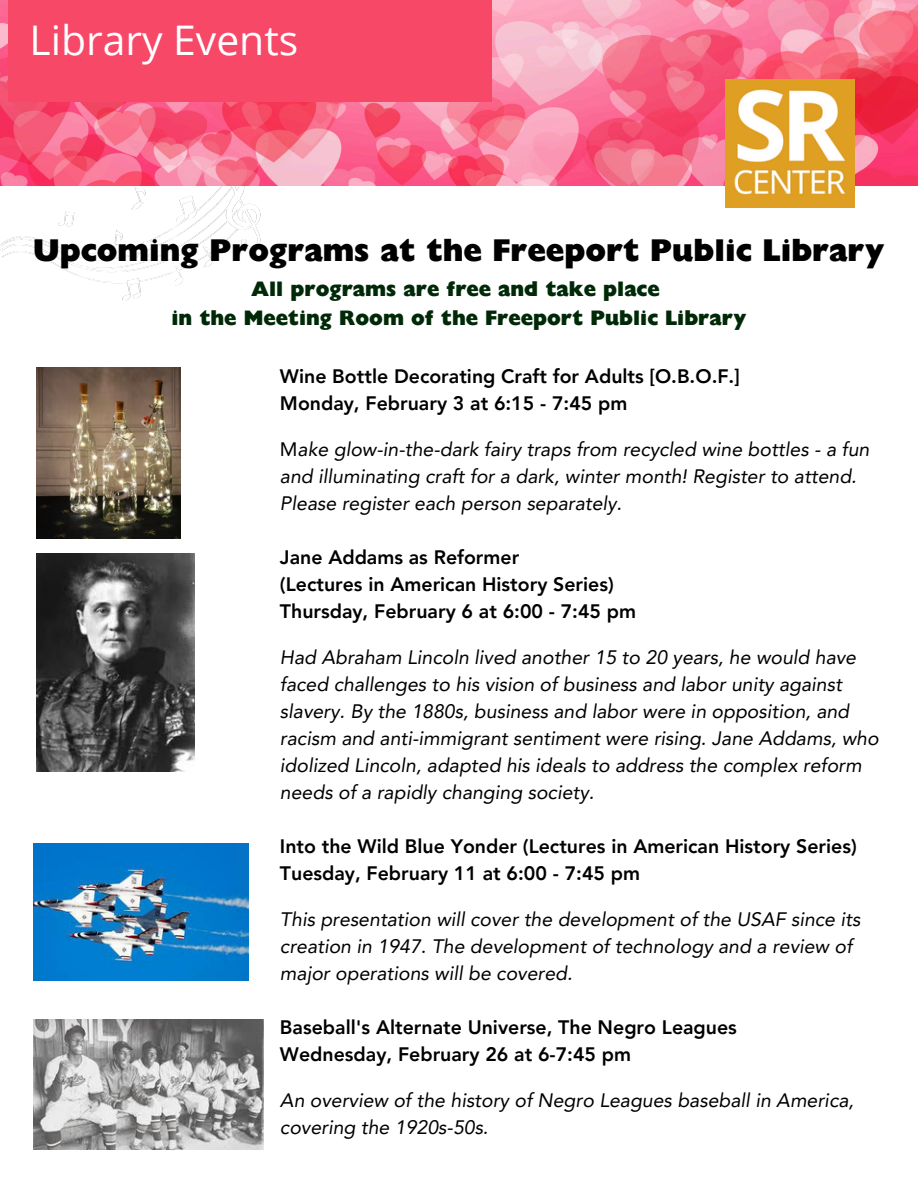
<style>
.page{position:relative;width:918px;height:1188px;background:#fff}
.page>*{position:absolute;margin:0;border:0;box-sizing:border-box;transform-origin:0 0}
.t1{font:40.8px "Open Sans";color:#fff}
.t2{font:700 expanded 31.5px "Gill Sans Display MT Std";color:#000}
.t3{font:700 expanded 21px/29.2px "Gill Sans Display MT Std";color:#002907;text-align:center}
.t4{font:italic 19.5px/27px "Avenir LT Pro";color:#000}
.t5{font:800 19.5px/27px "Avenir LT Pro";color:#000}
.s1{font-style:normal}
</style>
<div class="page">
<img style="left:0;top:186px;width:261px;height:115px">
<img style="left:0;top:0;width:918px;height:186px">
<div style="left:9px;top:0;width:483px;height:102px;background:#f74868"></div>
<img style="left:725px;top:80px;width:130px;height:128px">
<img style="left:33px;top:1020px;width:231px;height:129px">
<img style="left:36px;top:368px;width:144px;height:171px">
<img style="left:36px;top:553px;width:159px;height:219px">
<img style="left:33px;top:844px;width:215px;height:136px">
<p class="t1" style="left:30px;top:12px;width:270px">Library Events</p>
<p class="t2" style="left:33px;top:239px;width:853px">Upcoming Programs at the Freeport Public Library</p>
<p class="t3" style="left:171px;top:277px;width:577px">All programs are free and take place<br>in the Meeting Room of the Freeport Public Library</p>
<p class="t5" style="left:280px;top:364px;width:461px">Wine Bottle Decorating Craft for Adults [O.B.O.F.]<br>Monday, February 3 at 6:15 - 7:45 pm</p>
<h1 class="t4" style="left:280px;top:437px;width:591px"><span class="s1">M</span>ake glow-in-the-dark fairy traps from recycled wine bottles - a fun and illuminating craft for a dark, winter month! Register to attend.<br>Please register each person separately.</h1>
<p class="t5" style="left:280px;top:545px;width:358px">Jane Addams as Reformer<br>(Lectures in American History Series)<br>Thursday, February 6 at 6:00 - 7:45 pm</p>
<p class="t4" style="left:280px;top:646px;width:600px">Had Abraham Lincoln lived another 15 to 20 years, he would have faced challenges to his vision of business and labor unity against slavery. By the 1880s, business and labor were in opposition, and racism and anti-immigrant sentiment were rising. Jane Addams, who idolized Lincoln, adapted his ideals to address the complex reform needs of a rapidly changing society.</p>
<h2 class="t5" style="left:280px;top:835px;width:578px">Into the Wild Blue Yonder (Lectures in American History Series)<br>Tuesday, February 11 at 6:00 - 7:45 pm</h2>
<p class="t4" style="left:280px;top:908px;width:582px">This presentation will cover the development of the USAF since its creation in 1947. The development of technology and a review of major operations will be covered.</p>
<p class="t5" style="left:280px;top:1016px;width:458px">Baseball's Alternate Universe, The Negro Leagues<br>Wednesday, February 26 at 6-7:45 pm</p>
<p class="t4" style="left:280px;top:1089px;width:575px">An overview of the history of Negro Leagues baseball in America, covering the 1920s-50s.</p>
</div>
